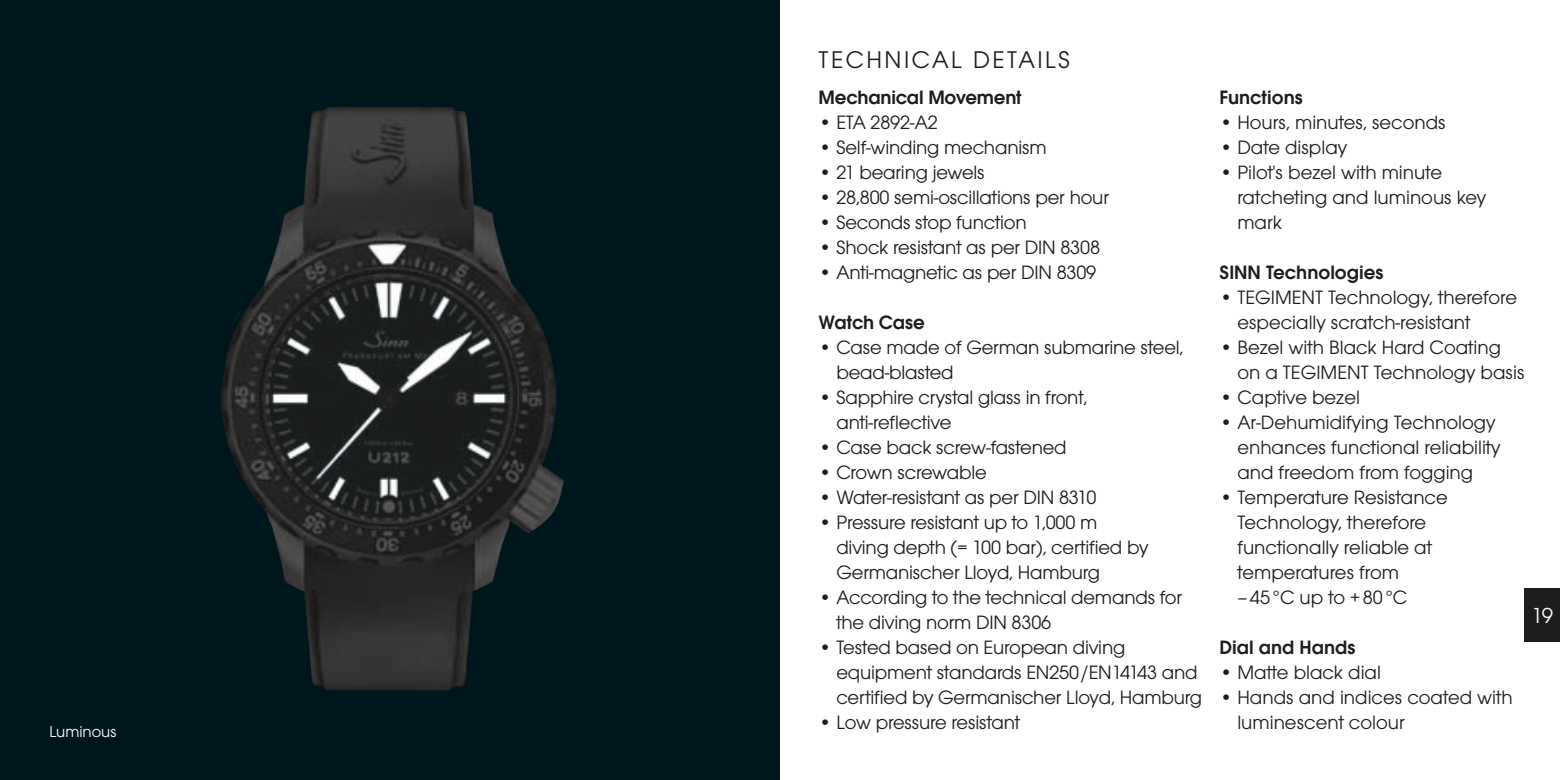
<style>
.page{position:relative;width:1560px;height:780px;background:#fff}
.page>*{position:absolute;margin:0;border:0;box-sizing:border-box;transform-origin:0 0}
.t1{font:25px "Avant Gar Got Itc T Boo";letter-spacing:.1em;color:#1d1d1b}
.t2{font:22.5px "Avant Gar Got Itc T Boo";color:#fff}
.t3{font:20px/25px "Avant Gar Got Itc T Boo";letter-spacing:-.01em;color:#1d1d1b}
.t4{font:20px "Avant Gar Got Itc T Dem";color:#1d1d1b}
.t5{font:16.25px "Avant Gar Got Itc T Boo";color:#fff}
</style>
<div class="page">
<div style="left:1524px;top:588px;width:35px;height:53px;background:#1d1d1b"></div>
<div style="left:0;top:0;width:780px;height:780px;background:#00161d"></div>
<img style="left:221px;top:106px;width:343px;height:584px">
<p class="t5" style="left:50px;top:722px;width:68px">Luminous</p>
<p class="t1" style="left:818px;top:46px;width:189px">TECHN ICAL DETA</p>
<p class="t1" style="left:1037px;top:46px;width:34px">ILS</p>
<p class="t4" style="left:818px;top:85px;width:205px">Mechanical Movement</p>
<p class="t3" style="left:818px;top:109px;width:26px">• ETA</p>
<p class="t3" style="left:870px;top:109px;width:69px">2892-A2</p>
<p class="t3" style="left:818px;top:134px;width:229px">• Self-winding mechanism</p>
<p class="t3" style="left:818px;top:159px;width:168px">• 21 bearing jewels</p>
<p class="t3" style="left:818px;top:184px;width:292px">• 28,800 semi-oscillations per hour</p>
<p class="t3" style="left:818px;top:209px;width:209px">• Seconds stop function</p>
<p class="t3" style="left:818px;top:234px;width:283px">• Shock resistant as per DIN 8308</p>
<p class="t3" style="left:818px;top:259px;width:279px">• Anti-magnetic as per DIN 8309</p>
<p class="t4" style="left:818px;top:310px;width:107px">Watch Case</p>
<p class="t3" style="left:836px;top:334px;width:348px;text-indent:-18px">• Case made of German submarine steel, bead-blasted</p>
<p class="t3" style="left:836px;top:384px;width:252px;text-indent:-18px">• Sapphire crystal glass in front, anti-reflective</p>
<p class="t3" style="left:818px;top:434px;width:250px">• Case back screw-fastened</p>
<p class="t3" style="left:818px;top:459px;width:170px">• Crown screwable</p>
<p class="t3" style="left:818px;top:484px;width:279px">• Water-resistant as per DIN 8310</p>
<p class="t3" style="left:836px;top:509px;width:313px;text-indent:-18px">• Pressure resistant up to 1,000 m diving depth (= 100 bar), certified by<br>Germanischer Lloyd, Hamburg</p>
<p class="t3" style="left:836px;top:584px;width:347px;text-indent:-18px">• According to the technical demands for the diving norm DIN 8306</p>
<p class="t3" style="left:836px;top:634px;width:367px;text-indent:-18px">• Tested based on E uropean diving equipment standards EN250/EN 14143 and certified by Germanischer Lloyd, Hamburg</p>
<p class="t3" style="left:818px;top:709px;width:203px">• Low pressure resistant</p>
<p class="t4" style="left:1219px;top:85px;width:85px">Functions</p>
<p class="t3" style="left:1219px;top:109px;width:227px">• Hours, minutes, seconds</p>
<p class="t3" style="left:1219px;top:134px;width:129px">• Date display</p>
<p class="t3" style="left:1237px;top:159px;width:250px;text-indent:-18px">• Pilot's bezel with minute ratcheting and luminous key mark</p>
<p class="t4" style="left:1219px;top:260px;width:166px">SINN Technologies</p>
<p class="t3" style="left:1219px;top:284px;width:67px">• TEGIMENTT</p>
<p class="t3" style="left:1237px;top:284px;width:281px;text-indent:98px">echnology, therefore especially scratch-resistant</p>
<p class="t3" style="left:1237px;top:334px;width:265px;text-indent:-18px">• Bezel with Black Hard Coating on a TEGIMENTT</p>
<p class="t3" style="left:1380px;top:359px;width:145px">echnology basis</p>
<p class="t3" style="left:1219px;top:384px;width:142px">• Captive bezel</p>
<p class="t3" style="left:1237px;top:409px;width:265px;text-indent:-18px">• Ar-Dehumidifying Technology enhances functional reliability and freedom from fogging</p>
<p class="t3" style="left:1237px;top:484px;width:212px;text-indent:-18px">• Temperature Resistance<br>Technology, therefore functionally reliable at temperatures from –45°C up to +80°C</p>
<p class="t4" style="left:1219px;top:635px;width:137px">Dial and Hands</p>
<p class="t3" style="left:1219px;top:659px;width:163px">• Matte black dial</p>
<p class="t3" style="left:1237px;top:684px;width:277px;text-indent:-18px">• Hands and indices coated with luminescent colour</p>
<p class="t2" style="left:1531px;top:602px;width:23px">19</p>
</div>
